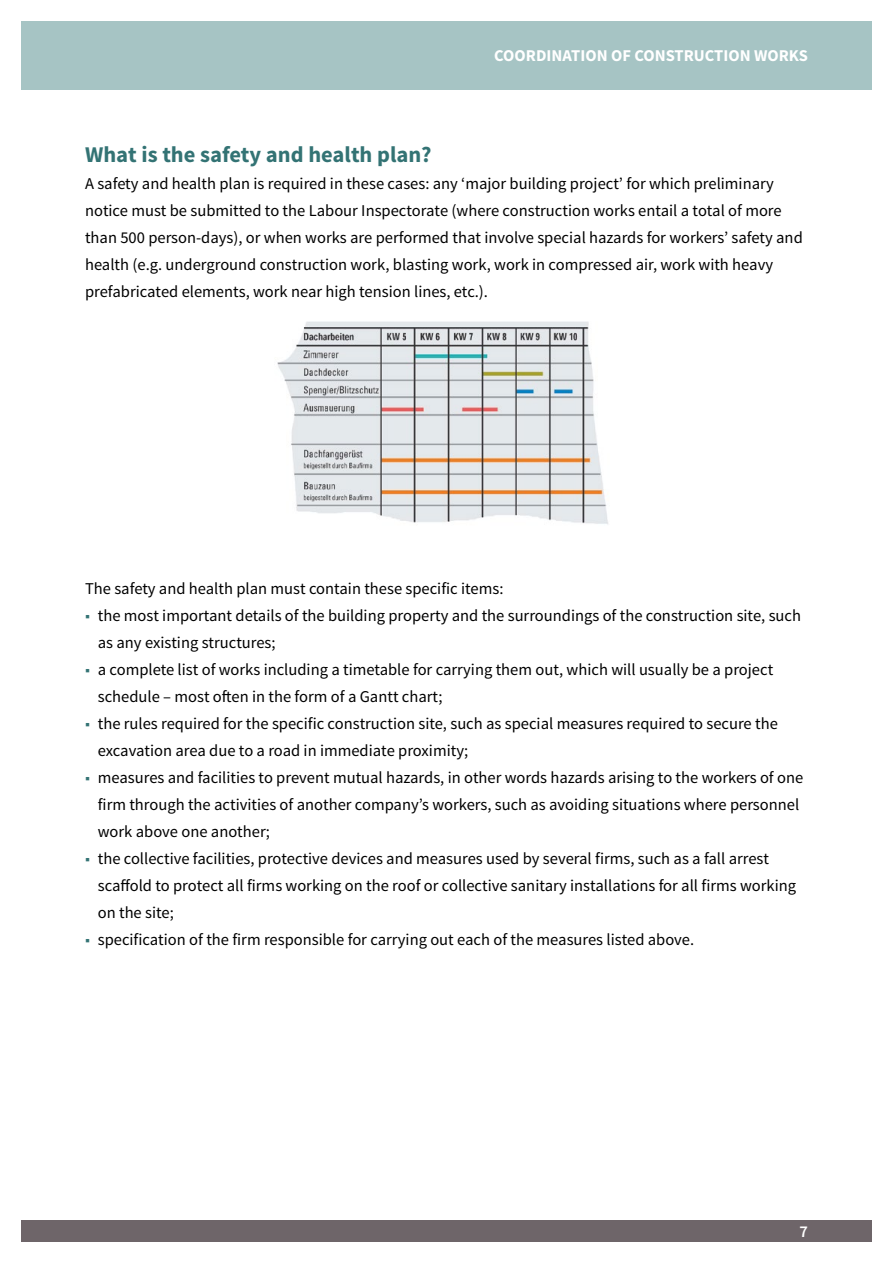
<style>
.page{position:relative;width:893px;height:1263px;background:#fff}
.page>*{position:absolute;margin:0;border:0;box-sizing:border-box;transform-origin:0 0}
.Überschrift_2__Ebene{font:700 22.5px "Source Sans Pro";color:#337374}
.Fließtext{font:16.5px/27px "Source Sans Pro";color:#000}
.t1{font:700 16.5px "Source Sans Pro";color:#fff}
.t2{font:600 16.5px "Source Sans Pro";color:#fff}
.s1{color:#337374}
</style>
<div class="page">
<div style="left:21px;top:21px;width:851px;height:68px;background:#a6c4c4"></div>
<div style="left:21px;top:1220px;width:851px;height:22px;background:#6e6569"></div>
<img style="left:277px;top:321px;width:331px;height:203px">
<p class="t1" style="left:494px;top:45px;width:315px">COORDINATION OF CONSTRUCTION WORKS</p>
<h2 class="Überschrift_2__Ebene" style="left:85px;top:140px;width:348px">What is the safety and health plan?</h2>
<p class="Fließtext" style="left:85px;top:170px;width:719px">A safety and health plan is required in these cases: any ‘major building project’ for which preliminary notice must be submitted to the Labour Inspectorate (where construction works entail a total of more than 500 person-days), or when works are performed that involve special hazards for workers’ safety and health (e.g. underground construction work, blasting work, work in compressed air, work with heavy prefabricated elements, work near high tension lines, etc.).</p>
<p class="Fließtext" style="left:85px;top:575px;width:420px">The safety and health plan must contain these specific items:</p>
<p class="Fließtext" style="left:98px;top:602px;width:705px;text-indent:-13px"><span class="s1">■</span> the most important details of the building property and the surroundings of the construction site, such as any existing structures;</p>
<p class="Fließtext" style="left:98px;top:656px;width:677px;text-indent:-13px"><span class="s1">■</span> a complete list of works including a timetable for carrying them out, which will usually be a project schedule – most often in the form of a Gantt chart;</p>
<p class="Fließtext" style="left:98px;top:710px;width:681px;text-indent:-13px"><span class="s1">■</span> the rules required for the specific construction site, such as special measures required to secure the excavation area due to a road in immediate proximity;</p>
<p class="Fließtext" style="left:98px;top:764px;width:707px;text-indent:-13px"><span class="s1">■</span> measures and facilities to prevent mutual hazards, in other words hazards arising to the workers of one firm through the activities of another company’s workers, such as avoiding situations where personnel work above one another;</p>
<p class="Fließtext" style="left:98px;top:845px;width:700px;text-indent:-13px"><span class="s1">■</span> the collective facilities, protective devices and measures used by several firms, such as a fall arrest scaffold to protect all firms working on the roof or collective sanitary installations for all firms working on the site;</p>
<p class="Fließtext" style="left:85px;top:926px;width:611px"><span class="s1">■</span> specification of the firm responsible for carrying out each of the measures listed above.</p>
<p class="t2" style="left:799px;top:1221px;width:10px">7</p>
</div>
